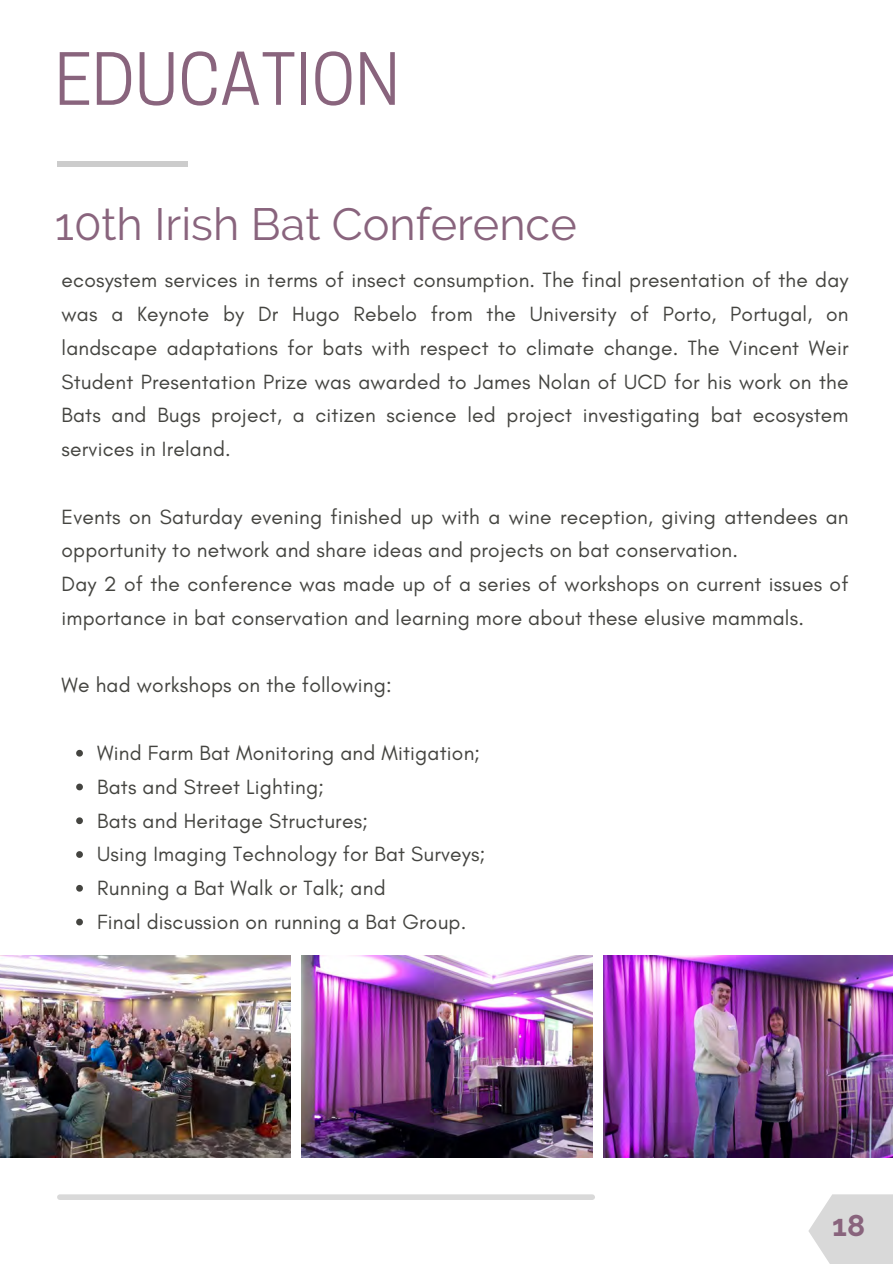
<style>
.page{position:relative;width:893px;height:1264px;background:#fff}
.page>*{position:absolute;margin:0;border:0;box-sizing:border-box;transform-origin:0 0}
.t1{font:67.5px "Cooper Hewitt";color:#89647d}
.t2{font:45px "Raleway";color:#89647d}
.t3{font:700 30px "Raleway";color:#89647d}
.t4{font:21px/33.8px "Glacial Indifference";letter-spacing:.01em;color:#444440}
</style>
<div class="page">
<div style="left:57px;top:161px;width:130px;height:5px;background:#ccc"></div>
<div style="left:60px;top:1194px;width:532px;height:5px;background:#d9d9d9"></div>
<svg style="left:808px;top:1194px;width:84px;height:69px;background:#dedede"></svg>
<img style="left:0;top:955px;width:290px;height:202px">
<img style="left:302px;top:955px;width:290px;height:202px">
<img style="left:603px;top:955px;width:289px;height:202px">
<svg style="left:76px;top:749px;width:7px;height:7px"></svg>
<svg style="left:76px;top:783px;width:7px;height:7px"></svg>
<svg style="left:76px;top:817px;width:7px;height:7px"></svg>
<svg style="left:76px;top:851px;width:7px;height:6px"></svg>
<svg style="left:76px;top:884px;width:7px;height:7px"></svg>
<svg style="left:76px;top:918px;width:7px;height:7px"></svg>
<p class="t1" style="left:55px;top:54px;width:346px">EDUCATION</p>
<p class="t2" style="left:55px;top:197px;width:523px">10th Irish Bat Conference</p>
<h1 class="t4" style="left:61px;top:263px;width:788px;text-align:justify">ecosystem services in terms of insect consumption. The final presentation of the day was a Keynote by Dr Hugo Rebelo from the University of Porto, Portugal, on landscape adaptations for bats with respect to climate change. The Vincent Weir Student Presentation Prize was awarded to James Nolan of UCD for his work on the Bats and Bugs project, a citizen science led project investigating bat ecosystem services in Ireland.</h1>
<h2 class="t4" style="left:61px;top:499px;width:788px">Events on Saturday evening finished up with a wine reception, giving attendees an opportunity to network and share ideas and projects on bat conservation.</h2>
<p class="t4" style="left:61px;top:567px;width:788px">Day 2 of the conference was made up of a series of workshops on current issues of importance in bat conservation and learning more about these elusive mammals.</p>
<p class="t4" style="left:61px;top:668px;width:332px">We had workshops on the following:</p>
<p class="t4" style="left:97px;top:735px;width:384px">Wind Farm Bat Monitoring and Mitigation;</p>
<p class="t4" style="left:97px;top:769px;width:228px">Bats and Street Lighting;</p>
<p class="t4" style="left:97px;top:803px;width:272px">Bats and Heritage Structures;</p>
<p class="t4" style="left:97px;top:837px;width:389px">Using Imaging Technology for Bat Surveys;</p>
<p class="t4" style="left:97px;top:870px;width:290px">Running a Bat Walk or Talk; and</p>
<p class="t4" style="left:97px;top:904px;width:370px">Final discussion on running a Bat Group.</p>
<p class="t3" style="left:832px;top:1208px;width:34px">18</p>
</div>
